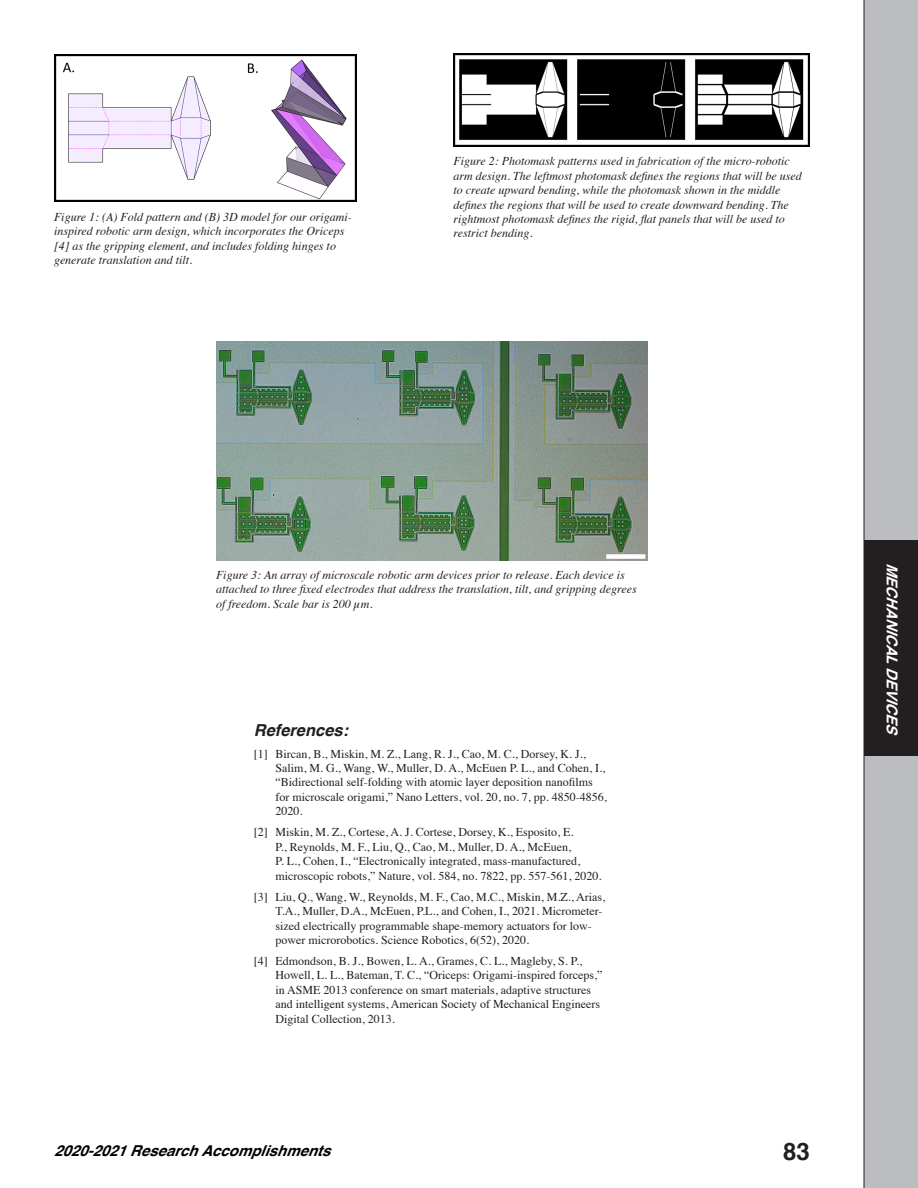
<style>
.page{position:relative;width:918px;height:1188px;background:#fff}
.page>*{position:absolute;margin:0;border:0;box-sizing:border-box;transform-origin:0 0}
.t1{font:700 24px "Helvetica";color:#231f20}
.Body_Header{font:italic 700 16.5px "Helvetica";color:#231f20}
.t2{font:italic 700 15px "Helvetica";color:#000}
.t3{font:italic 700 15px "Helvetica";color:#fff}
.References{font:12px/14.4px "Times";color:#231f20}
.Captions{font:italic 12px/14.4px "Times";color:#231f20}
</style>
<div class="page">
<div style="left:864px;top:0;width:54px;height:1188px;background:#bcbdc0"></div>
<div style="left:864px;top:540px;width:54px;height:216px;background:#231f20"></div>
<img style="left:54px;top:54px;width:302px;height:148px">
<img style="left:454px;top:54px;width:356px;height:93px">
<img style="left:216px;top:341px;width:432px;height:219px">
<p class="Captions" style="left:54px;top:209px;width:299px">Figure 1: (A) Fold pattern and (B) 3D model for our origami&shy;inspired robotic arm design, which incorporates the Oriceps [4] as the gripping element, and includes folding hinges to generate translation and tilt.</p>
<p class="Captions" style="left:454px;top:153px;width:350px">Figure 2: Photomask patterns used in fabrication of the micro-robotic arm design. The leftmost photomask defines the regions that will be used to create upward bending, while the photomask shown in the middle defines the regions that will be used to create downward bending. The rightmost photomask defines the rigid, flat panels that will be used to restrict bending.</p>
<p class="Captions" style="left:216px;top:567px;width:422px">Figure 3: An array of microscale robotic arm devices prior to release. Each device is attached to three fixed electrodes that address the translation, tilt, and gripping degrees of freedom. Scale bar is 200 µm.</p>
<p class="Body_Header" style="left:254px;top:717px;width:96px">References:</p>
<p class="References" style="left:275px;top:745px;width:333px;text-indent:-22px">[1] Bircan, B., Miskin, M. Z., Lang, R. J., Cao, M. C., Dorsey, K. J., Salim, M. G., Wang, W., Muller, D. A., McEuen P. L., and Cohen, I., “Bidirectional self-folding with atomic layer deposition nanofilms for microscale origami,” Nano Letters, vol. 20, no. 7, pp. 4850-4856, 2020.</p>
<p class="References" style="left:275px;top:824px;width:327px;text-indent:-22px">[2] Miskin, M. Z., Cortese, A. J. Cortese, Dorsey, K., Esposito, E.<br>P., Reynolds, M. F., Liu, Q., Cao, M., Muller, D. A., McEuen,<br>P. L., Cohen, I., “Electronically integrated, mass-manufactured, microscopic robots,” Nature, vol. 584, no. 7822, pp. 557-561, 2020.</p>
<p class="References" style="left:275px;top:888px;width:331px;text-indent:-22px">[3] Liu, Q., Wang, W., Reynolds, M. F., Cao, M.C., Miskin, M.Z., Arias, T.A., Muller, D.A., McEuen, P.L., and Cohen, I., 2021. Micrometer&shy;sized electrically programmable shape-memory actuators for low&shy;power microrobotics. Science Robotics, 6(52), 2020.</p>
<p class="References" style="left:275px;top:953px;width:329px;text-indent:-22px">[4] Edmondson, B. J., Bowen, L. A., Grames, C. L., Magleby, S. P., Howell, L. L., Bateman, T. C., “Oriceps: Origami-inspired forceps,” in ASME 2013 conference on smart materials, adaptive structures and intelligent systems, American Society of Mechanical Engineers Digital Collection, 2013.</p>
<p class="t2" style="left:54px;top:1138px;width:282px">2020-202 1 Research Accomplishments</p>
<h1 class="t1" style="left:783px;top:1132px;width:28px">83</h1>
<p class="t3" style="left:904px;top:563px;width:176px;rotate:90deg">MECHANICAL DEVICES</p>
</div>
